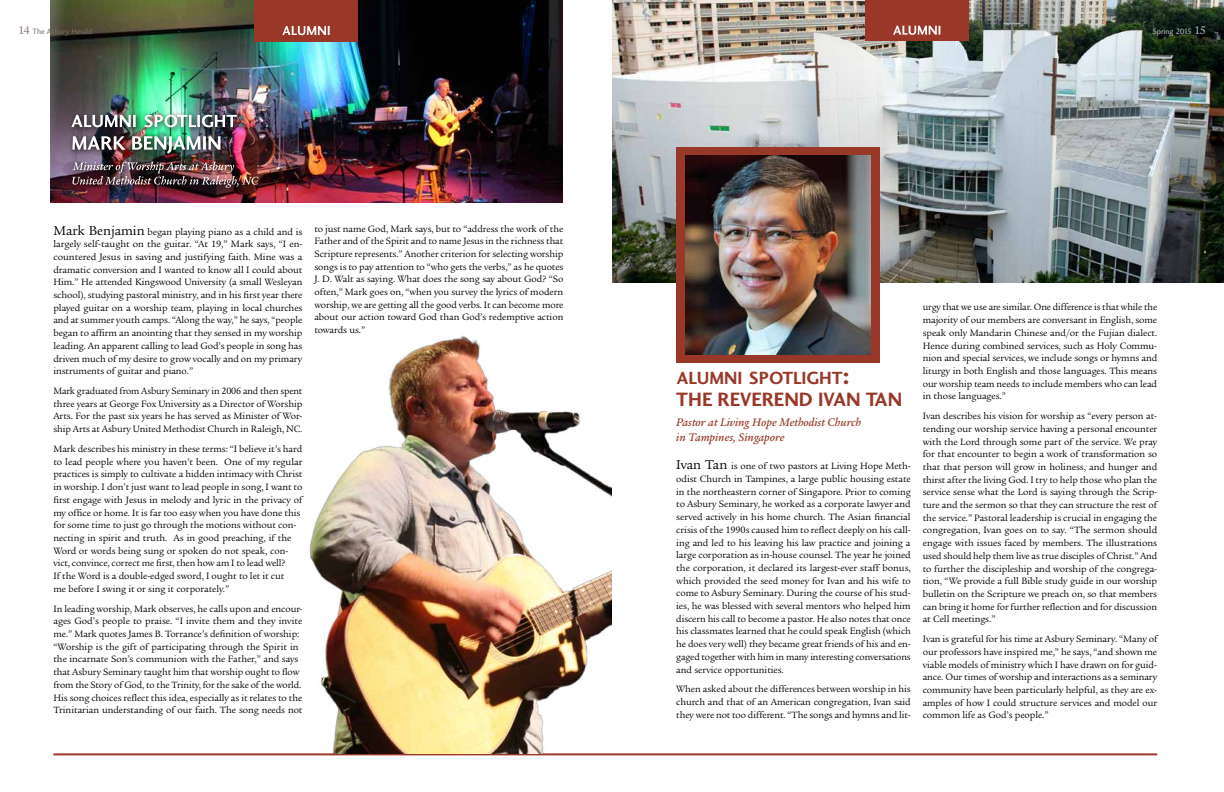
<style>
.page{position:relative;width:1224px;height:792px;background:#fff}
.page>*{position:absolute;margin:0;border:0;box-sizing:border-box;transform-origin:0 0}
.t1{font:20px "Charlotte Sans Bold Plain";color:#993829}
.t2{font:18.2px "Charlotte Sans Bold Plain";color:#993829}
.t3{font:italic 500 12px/14.4px "Legacy Ser ITC";color:#993829}
.t4{font:10px/12.7px "Legacy Ser ITC";letter-spacing:-.005em;color:#000;text-align:justify}
.t5{font:8px "Charlotte Sans Book Plain";color:#7d706d}
.t6{font:8px "Charlotte Sans Book Plain";color:#bcbec0}
.s1{font-family:"Legacy Ser ITC";font-size:12px}
.s2{font-size:14px}
.s3{font-size:26.1px}
</style>
<div class="page">
<img style="left:51px;top:0;width:512px;height:202px">
<img style="left:612px;top:0;width:612px;height:283px">
<div style="left:254px;top:0;width:104px;height:41px;background:#993829"></div>
<svg style="left:282px;top:26px;width:48px;height:9px"></svg>
<div style="left:865px;top:0;width:103px;height:41px;background:#993829"></div>
<svg style="left:893px;top:26px;width:47px;height:9px"></svg>
<div style="left:69px;top:132px;width:159px;height:28px;background:#000;opacity:.75"></div>
<img style="left:72px;top:136px;width:148px;height:18px">
<div style="left:69px;top:158px;width:196px;height:36px;background:#000;opacity:.75"></div>
<img style="left:72px;top:162px;width:187px;height:26px">
<div style="left:68px;top:111px;width:182px;height:23px;background:#000;opacity:.75"></div>
<img style="left:71px;top:115px;width:172px;height:12px">
<div style="left:676px;top:147px;width:204px;height:215px;background:#993829"></div>
<img style="left:686px;top:155px;width:184px;height:199px">
<hr style="left:53px;top:753px;width:1104px;height:2px;background:#993829">
<img style="left:309px;top:335px;width:303px;height:418px">
<p class="t5" style="left:18px;top:27px;width:76px"><span class="s1">14</span> The Asbury Herald</p>
<p class="t4" style="left:53px;top:225px;width:251px"><span class="s2">Mark Benjamin</span> began playing piano as a child and is largely self-taught on the guitar. “At 19,” Mark says, “I en&shy;countered Jesus in saving and justifying faith. Mine was a dramatic conversion and I wanted to know all I could about Him.” He attended Kingswood University (a small Wesleyan school), studying pastoral ministry, and in his first year there played guitar on a worship team, playing in local churches and at summer youth camps. “Along the way,” he says, “people began to affirm an anointing that they sensed in my worship leading. An apparent calling to lead God’s people in song has driven much of my desire to grow vocally and on my primary instruments of guitar and piano.”</p>
<p class="t4" style="left:53px;top:385px;width:251px">Mark graduated from Asbury Seminary in 2006 and then spent three years at George Fox University as a Director of Worship Arts. For the past six years he has served as Minister of Wor&shy;ship Arts at Asbury United Methodist Church in Raleigh, NC.</p>
<p class="t4" style="left:53px;top:443px;width:251px;text-align:left">Mark describes his ministry in these terms: “I believe it’s hard to lead people where you haven’t been. One of my regular practices is simply to cultivate a hidden intimacy with Christ in worship. I don’t just want to lead people in song, I want to first engage with Jesus in melody and lyric in the privacy of my office or home. It is far too easy when you have done this for some time to just go through the motions without con&shy;necting in spirit and truth. As in good preaching, if the Word or words being sung or spoken do not speak, con&shy;vict, convince, correct me first, then how am I to lead well?<br>If the Word is a double-edged sword, I ought to let it cut<br>me before I swing it or sing it corporately.”</p>
<p class="t4" style="left:53px;top:602px;width:251px;text-align:left">In leading worship, Mark observes, he calls upon and encour&shy;ages God’s people to praise. “I invite them and they invite me.” Mark quotes James B. Torrance’s definition of worship: “Worship is the gift of participating through the Spirit in the incarnate Son’s communion with the Father,” and says that Asbury Seminary taught him that worship ought to flow from the Story of God, to the Trinity, for the sake of the world.<br>His song choices reflect this idea, especially as it relates to the Trinitarian understanding of our faith. The song needs not</p>
<p class="t4" style="left:314px;top:222px;width:251px">to just name God, Mark says, but to “address the work of the Father and of the Spirit and to name Jesus in the richness that Scripture represents.” Another criterion for selecting worship songs is to pay attention to “who gets the verbs,” as he quotes J. D. Walt as saying. What does the song say about God? “So often,” Mark goes on, “when you survey the lyrics of modern worship, we are getting all the good verbs. It can become more about our action toward God than God’s redemptive action towards us.”</p>
<p class="t6" style="left:1153px;top:27px;width:55px">Spring 2015 <span class="s1">15</span></p>
<h2 class="t2" style="left:677px;top:367px;width:175px">ALUMNI SPOTLIGHT<span class="s3">:</span></h2>
<h1 class="t1" style="left:676px;top:387px;width:227px">THE REVEREND IVAN TAN</h1>
<p class="t3" style="left:676px;top:415px;width:186px">Pastor at Living Hope Methodist Church in Tampines, Singapore</p>
<p class="t4" style="left:676px;top:460px;width:236px"><span class="s2">Ivan Tan</span> is one of two pastors at Living Hope Meth&shy;odist Church in Tampines, a large public housing estate in the northeastern corner of Singapore. Prior to coming to Asbury Seminary, he worked as a corporate lawyer and served actively in his home church. The Asian financial crisis of the 1990s caused him to reflect deeply on his call&shy;ing and led to his leaving his law practice and joining a large corporation as in-house counsel. The year he joined the corporation, it declared its largest-ever staff bonus, which provided the seed money for Ivan and his wife to come to Asbury Seminary. During the course of his stud&shy;ies, he was blessed with several mentors who helped him discern his call to become a pastor. He also notes that once his classmates learned that he could speak English (which he does very well) they became great friends of his and en&shy;gaged together with him in many interesting conversations and service opportunities.</p>
<p class="t4" style="left:676px;top:683px;width:236px">When asked about the differences between worship in his church and that of an American congregation, Ivan said they were not too different. “The songs and hymns and lit-</p>
<p class="t4" style="left:923px;top:301px;width:236px">urgy that we use are similar. One difference is that while the majority of our members are conversant in English, some speak only Mandarin Chinese and/or the Fujian dialect.<br>Hence during combined services, such as Holy Commu&shy;nion and special services, we include songs or hymns and liturgy in both English and those languages. This means our worship team needs to include members who can lead in those languages.”</p>
<p class="t4" style="left:923px;top:410px;width:236px">Ivan describes his vision for worship as “every person at&shy;tending our worship service having a personal encounter with the Lord through some part of the service. We pray for that encounter to begin a work of transformation so that that person will grow in holiness, and hunger and thirst after the living God. I try to help those who plan the service sense what the Lord is saying through the Scrip&shy;ture and the sermon so that they can structure the rest of the service.” Pastoral leadership is crucial in engaging the congregation, Ivan goes on to say. “The sermon should engage with issues faced by members. The illustrations used should help them live as true disciples of Christ.” And to further the discipleship and worship of the congrega&shy;tion, “We provide a full Bible study guide in our worship bulletin on the Scripture we preach on, so that members can bring it home for further reflection and for discussion at Cell meetings.”</p>
<p class="t4" style="left:923px;top:633px;width:236px">Ivan is grateful for his time at Asbury Seminary. “Many of our professors have inspired me,” he says, “and shown me viable models of ministry which I have drawn on for guid&shy;ance. Our times of worship and interactions as a seminary community have been particularly helpful, as they are ex&shy;amples of how I could structure services and model our common life as God’s people.”</p>
</div>
